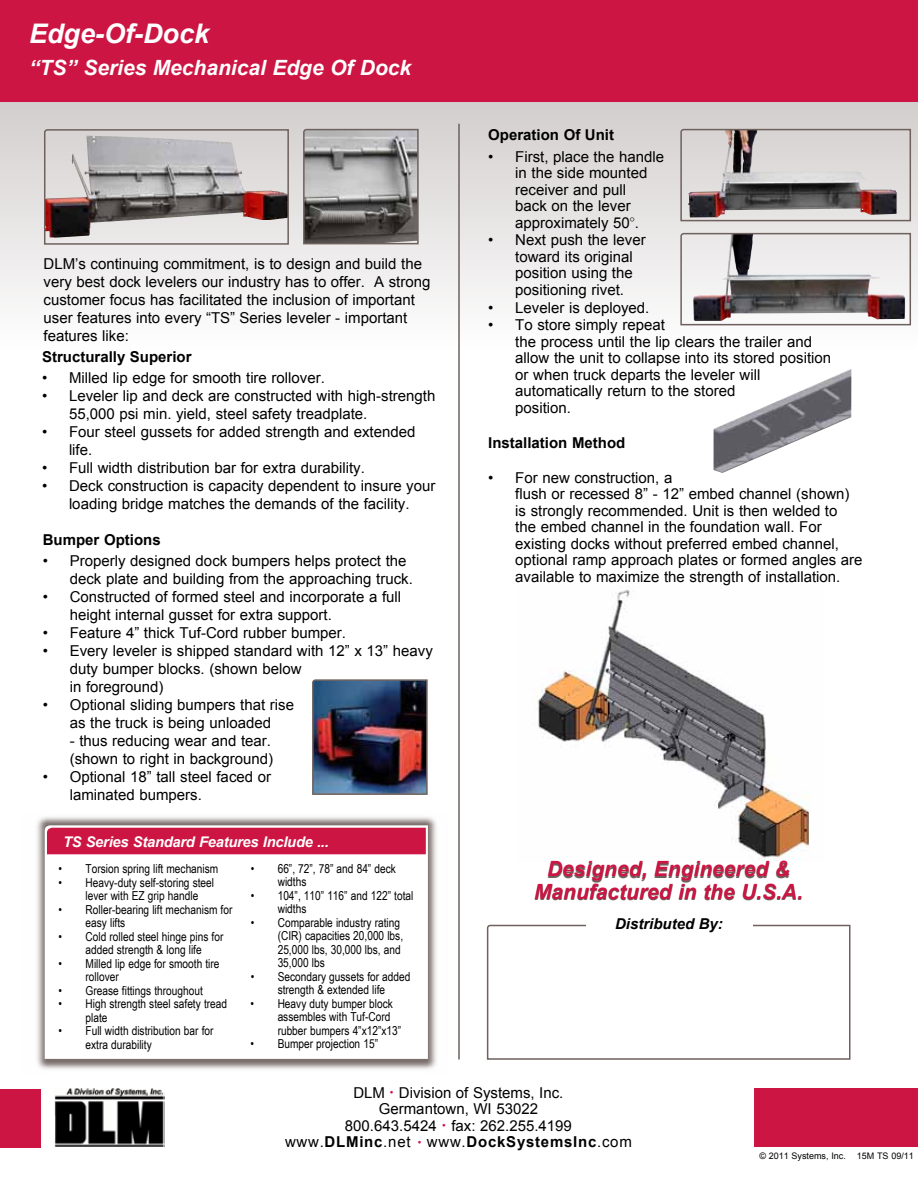
<style>
.page{position:relative;width:918px;height:1188px;background:#fff}
.page>*{position:absolute;margin:0;border:0;box-sizing:border-box;transform-origin:0 0}
.t1{font:italic 700 27px "Arial";color:#fff}
.t2{font:italic 700 21px/22.5px "Arial";color:#cd1543;text-align:center}
.t3{font:italic 700 21px "Arial";color:#fff}
.t4{font:15px/16.5px "Arial";color:#000}
.t5{font:700 15px "Arial";color:#000}
.t6{font:italic 700 15px "Arial";color:#000}
.t7{font:italic 700 14.7px "Arial";letter-spacing:-.015em;color:#fff}
.t8{font:12.3px/13.5px "Arial Narrow";color:#000}
.t9{font:9px "Arial";color:#000}
.s1{font-family:"Avant Garde IT Cby BT"}
.s2{font-size:10.5px;color:#cd1543}
.s3{font-weight:700}
</style>
<div class="page">
<svg style="left:0;top:101px;width:918px;height:200px"></svg>
<img style="left:37px;top:817px;width:400px;height:252px">
<svg style="left:45px;top:825px;width:383px;height:234px"></svg>
<div style="left:47px;top:828px;width:379px;height:26px;background:#cd1543"></div>
<svg style="left:486px;top:924px;width:365px;height:136px"></svg>
<div style="left:586px;top:917px;width:166px;height:20px;background:#fff"></div>
<div style="left:0;top:0;width:918px;height:101px;background:#cd1543"></div>
<hr style="left:458px;top:124px;width:2px;height:935px;background:#6e615d">
<img style="left:532px;top:589px;width:278px;height:272px">
<div style="left:755px;top:1088px;width:163px;height:59px;background:#cd1543"></div>
<img style="left:54px;top:1089px;width:111px;height:58px">
<div style="left:0;top:1089px;width:40px;height:58px;background:#cd1543"></div>
<svg style="left:43px;top:128px;width:247px;height:117px;background:#afa7a7"></svg>
<svg style="left:302px;top:128px;width:117px;height:117px;background:#8b8988"></svg>
<img style="left:713px;top:369px;width:138px;height:104px">
<svg style="left:680px;top:128px;width:232px;height:94px;background:#aea8a8"></svg>
<svg style="left:680px;top:232px;width:232px;height:94px"></svg>
<img style="left:312px;top:679px;width:116px;height:116px">
<h1 class="t1" style="left:29px;top:16px;width:182px">Edge-Of-Dock</h1>
<h2 class="t3" style="left:29px;top:54px;width:384px">“TS” Series Mechanical Edge Of Dock</h2>
<p class="t4" style="left:44px;top:255px;width:388px;line-height:18px">DLM’s continuing commitment, is to design and build the very best dock levelers our industry has to offer. A strong customer focus has facilitated the inclusion of important user features into every “TS” Series leveler - important features like:</p>
<p class="t5" style="left:42px;top:347px;width:151px">Structurally Superior</p>
<p class="t4" style="left:42px;top:370px;width:284px">• Milled lip edge for smooth tire rollover.</p>
<p class="t4" style="left:69px;top:387px;width:368px;line-height:18px;text-indent:-27px">• Leveler lip and deck are constructed with high-strength<br>55,000 psi min. yield, steel safety treadplate.</p>
<p class="t4" style="left:69px;top:423px;width:348px;line-height:18px;text-indent:-27px">• Four steel gussets for added strength and extended life.</p>
<p class="t4" style="left:42px;top:460px;width:324px">• Full width distribution bar for extra durability.</p>
<p class="t4" style="left:42px;top:477px;width:395px;line-height:18px;text-align:center">• Deck construction is capacity dependent to insure your loading bridge matches the demands of the facility.</p>
<p class="t5" style="left:43px;top:530px;width:119px">Bumper Options</p>
<p class="t4" style="left:70px;top:552px;width:345px;line-height:18px;text-indent:-27px">• Properly designed dock bumpers helps protect the deck plate and building from the approaching truck.</p>
<p class="t4" style="left:70px;top:588px;width:333px;line-height:18px;text-indent:-27px">• Constructed of formed steel and incorporate a full height internal gusset for extra support.</p>
<p class="t4" style="left:43px;top:625px;width:305px">• Feature 4” thick Tuf-Cord rubber bumper.</p>
<p class="t4" style="left:70px;top:642px;width:365px;line-height:18px;text-indent:-27px">• Every leveler is shipped standard with 12” x 13” heavy duty bumper blocks. (shown below<br>in foreground)</p>
<p class="t4" style="left:43px;top:696px;width:253px;line-height:18px;text-align:center">• Optional sliding bumpers that rise as the truck is being unloaded</p>
<p class="t4" style="left:70px;top:732px;width:205px;line-height:18px">- thus reducing wear and tear. (shown to right in background)</p>
<p class="t4" style="left:70px;top:768px;width:203px;line-height:18px;text-indent:-27px">• Optional 18” tall steel faced or laminated bumpers.</p>
<p class="t7" style="left:63px;top:832px;width:267px">TS Series Standard Features Include ...</p>
<p class="t5" style="left:488px;top:125px;width:127px">Operation Of Unit</p>
<p class="t4" style="left:515px;top:149px;width:150px;text-indent:-27px">• First, place the handle in the side mounted receiver and pull<br>back on the lever approximately 50<span class="s1">°</span>.</p>
<p class="t4" style="left:515px;top:232px;width:132px;text-indent:-27px">• Next push the lever toward its original position using the positioning rivet.</p>
<p class="t4" style="left:488px;top:299px;width:163px">• Leveler is deployed.</p>
<p class="t4" style="left:515px;top:317px;width:318px;text-indent:-27px">• To store simply repeat<br>the process until the lip clears the trailer and allow the unit to collapse into its stored position or when truck departs the leveler will automatically return to the stored<br>position.</p>
<p class="t5" style="left:488px;top:433px;width:139px">Installation Method</p>
<p class="t4" style="left:515px;top:470px;width:349px;text-indent:-27px">• For new construction, a<br>flush or recessed 8” - 12” embed channel (shown) is strongly recommended. Unit is then welded to<br>the embed channel in the foundation wall. For existing docks without preferred embed channel, optional ramp approach plates or formed angles are available to maximize the strength of installation.</p>
<p class="t8" style="left:59px;top:862px;width:161px">• Torsion spring lift mechanism</p>
<p class="t8" style="left:86px;top:875px;width:130px;text-indent:-27px">• Heavy-duty self-storing steel lever with EZ grip handle</p>
<p class="t8" style="left:86px;top:902px;width:148px;text-indent:-27px">• Roller-bearing lift mechanism for easy lifts</p>
<p class="t8" style="left:59px;top:929px;width:166px;text-align:center">• Cold rolled steel hinge pins for added strength &amp; long life</p>
<p class="t8" style="left:86px;top:956px;width:135px;text-indent:-27px">• Milled lip edge for smooth tire rollover</p>
<p class="t8" style="left:59px;top:983px;width:146px">• Grease fittings throughout</p>
<p class="t8" style="left:86px;top:997px;width:143px;text-indent:-27px">• High strength steel safety tread plate</p>
<p class="t8" style="left:86px;top:1024px;width:130px;text-indent:-27px">• Full width distribution bar for extra durability</p>
<h2 class="t2" style="left:534px;top:859px;width:270px">Designed, Engineered &amp;<br>Manufactured in the U.S.A.</h2>
<p class="t8" style="left:278px;top:861px;width:120px;text-indent:-27px">• 66”, 72”, 78” and 84” deck widths</p>
<p class="t8" style="left:278px;top:888px;width:137px;text-indent:-27px">• 104”, 110” 116” and 122” total widths</p>
<p class="t8" style="left:278px;top:915px;width:127px;text-indent:-27px">• Comparable industry rating (CIR) capacities 20,000 lbs,<br>25,000 lbs, 30,000 lbs, and<br>35,000 lbs</p>
<p class="t8" style="left:251px;top:969px;width:161px;text-align:center">• Secondary gussets for added strength &amp; extended life</p>
<p class="t8" style="left:278px;top:996px;width:125px;text-indent:-27px">• Heavy duty bumper block assembles with Tuf-Cord rubber bumpers 4”x12”x13”</p>
<p class="t8" style="left:251px;top:1037px;width:129px">• Bumper projection 15”</p>
<p class="t4" style="left:285px;top:1084px;width:348px;text-align:center">DLM <span class="s2">•</span> Division of Systems, Inc.<br>Germantown, WI 53022<br>800.643.5424 <span class="s2">•</span> fax: 262.255.4199 www.<span class="s3">DLMinc</span>.net <span class="s2">•</span> www.<span class="s3">DockSystemsInc</span>.com</p>
<p class="t6" style="left:615px;top:914px;width:109px">Distributed By:</p>
<p class="t9" style="left:759px;top:1150px;width:156px">© 2011 Systems, Inc. 15M TS 09/11</p>
</div>
